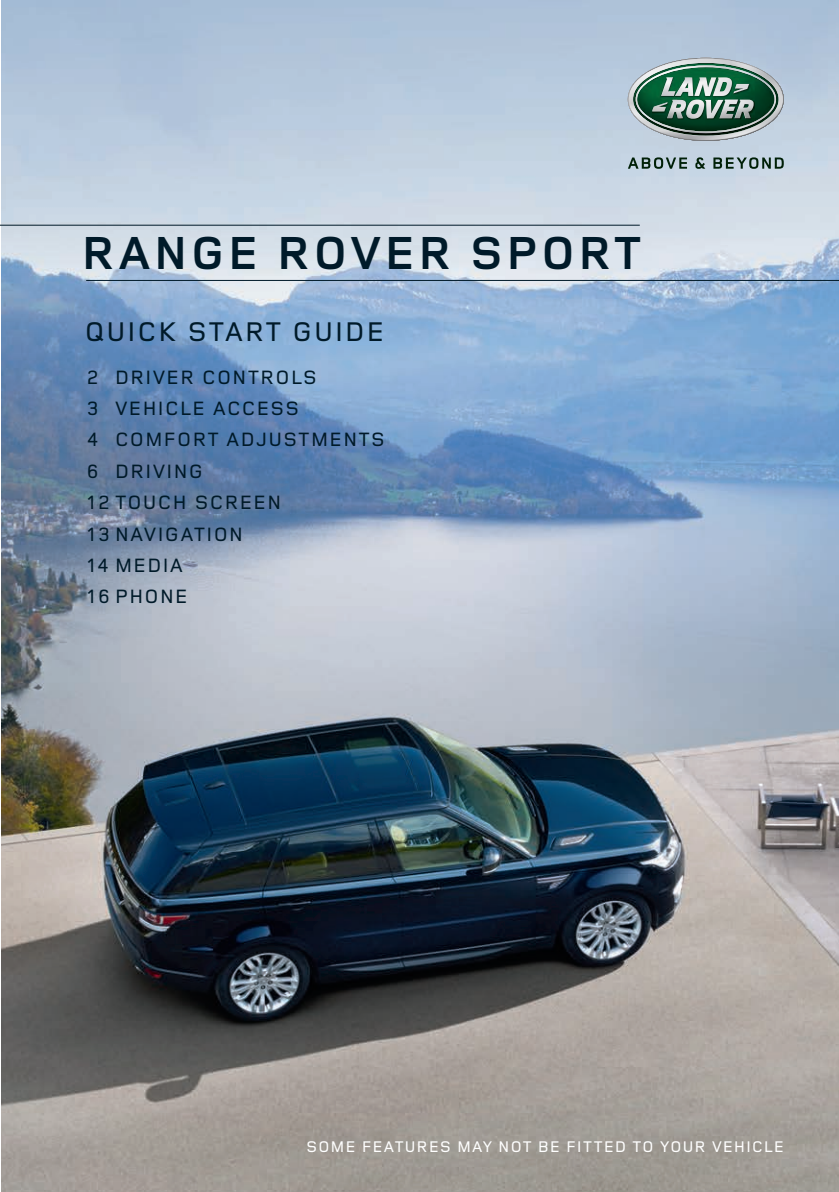
<style>
.page{position:relative;width:839px;height:1192px;background:#fff}
.page>*{position:absolute;margin:0;border:0;box-sizing:border-box;transform-origin:0 0}
.t1{font:700 48px "Land Rover Wide";color:#001a29}
.t2{font:500 28px "Land Rover Wide";color:#001a29}
.t3{font:500 20px/31.4px "Land Rover Wide";color:#001a29}
.t4{font:500 16px "Land Rover Wide";color:#fff}
</style>
<div class="page">
<img style="left:1px;top:0;width:838px;height:1191px">
<hr style="left:86px;top:280px;width:753px;height:1px;background:#001a29">
<hr style="left:0;top:225px;width:639px;height:1px;background:#001a29">
<svg style="left:628px;top:58px;width:155px;height:83px;background:#849a99"></svg>
<img style="left:635px;top:65px;width:121px;height:34px">
<img style="left:756px;top:76px;width:19px;height:17px">
<svg style="left:628px;top:157px;width:59px;height:12px"></svg>
<svg style="left:713px;top:157px;width:70px;height:12px"></svg>
<svg style="left:695px;top:157px;width:10px;height:12px"></svg>
<img style="left:677px;top:77px;width:57px;height:42px">
<img style="left:651px;top:100px;width:26px;height:26px">
<h1 class="t1" style="left:80px;top:220px;width:565px">RANGE ROVER SPORT</h1>
<h2 class="t2" style="left:84px;top:312px;width:303px">QUICK START GUIDE</h2>
<p class="t3" style="left:86px;top:360px;width:301px">2 DRIVER CONTROLS<br>3 VEHICLE ACCESS<br>4 COMFORT ADJUSTMENTS<br>6 DRIVING<br>12 TOUCH SCREEN<br>13 NAVIGATION<br>14 MEDIA<br>16 PHONE</p>
<p class="t4" style="left:306px;top:1135px;width:480px">SOME FEATURES MAY NOT BE FITTED TO YOUR VEHICLE</p>
</div>
